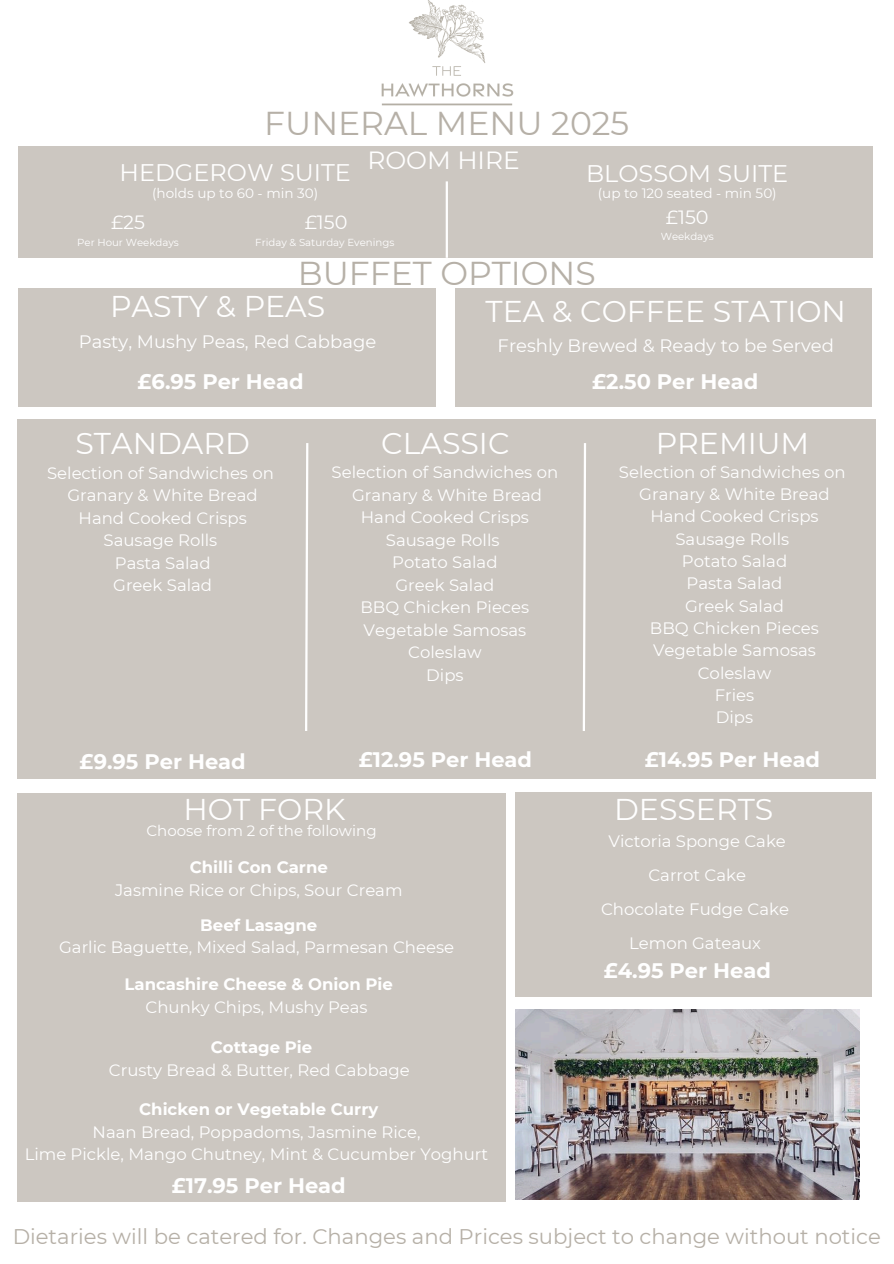
<style>
.page{position:relative;width:894px;height:1264px;background:#fff}
.page>*{position:absolute;margin:0;border:0;box-sizing:border-box;transform-origin:0 0}
.t1{font:33px "Montserrat";color:#b6b0a7}
.t2{font:30px "Montserrat";color:#fff}
.t3{font:24.9px "Montserrat";color:#fff}
.t4{font:24px "Montserrat";color:#fff}
.t5{font:21.15px "Montserrat";color:#b6b0a7}
.t6{font:700 21px "Montserrat";color:#fff}
.t7{font:19.2px "Montserrat";color:#fff}
.t8{font:18px "Montserrat";color:#fff}
.t9{font:16.5px/22.5px "Montserrat";color:#fff;text-align:center}
.t10{font:700 16.5px "Montserrat";color:#fff}
.t11{font:15px "Montserrat";color:#fff}
.t12{font:13.5px "Montserrat";color:#fff}
.t13{font:10.2px "Montserrat";color:#fff}
.s1{font-weight:700}
</style>
<div class="page">
<img style="left:381px;top:0;width:133px;height:106px">
<div style="left:18px;top:146px;width:853px;height:112px;background:#ccc7c1"></div>
<hr style="left:445px;top:181px;width:3px;height:77px;background:#fff">
<div style="left:18px;top:288px;width:417px;height:118px;background:#ccc7c1"></div>
<div style="left:455px;top:288px;width:416px;height:118px;background:#ccc7c1"></div>
<div style="left:17px;top:419px;width:858px;height:359px;background:#ccc7c1"></div>
<svg style="left:305px;top:443px;width:4px;height:288px"></svg>
<svg style="left:582px;top:443px;width:4px;height:288px"></svg>
<div style="left:18px;top:793px;width:487px;height:408px;background:#ccc7c1"></div>
<div style="left:515px;top:791px;width:356px;height:205px;background:#ccc7c1"></div>
<img style="left:515px;top:1009px;width:343px;height:189px">
<p class="t1" style="left:264px;top:103px;width:366px">FUNERAL MENU 2025</p>
<h1 class="t3" style="left:367px;top:145px;width:154px">ROOM HIRE</h1>
<h2 class="t4" style="left:119px;top:158px;width:233px">HEDGEROW SUITE</h2>
<h2 class="t12" style="left:152px;top:185px;width:167px">(holds up to 60 - min 30)</h2>
<p class="t7" style="left:111px;top:210px;width:36px">£25</p>
<h6 class="t13" style="left:77px;top:236px;width:103px">Per Hour Weekdays</h6>
<p class="t4" style="left:586px;top:159px;width:204px">BLOSSOM SUITE</p>
<p class="t12" style="left:597px;top:185px;width:180px">(up to 120 seated - min 50)</p>
<h2 class="t7" style="left:665px;top:205px;width:44px">£150</h2>
<h6 class="t13" style="left:660px;top:230px;width:55px">Weekdays</h6>
<h4 class="t1" style="left:298px;top:253px;width:299px">BUFFET OPTIONS</h4>
<p class="t2" style="left:110px;top:288px;width:217px">PASTY &amp; PEAS</p>
<h1 class="t8" style="left:79px;top:330px;width:299px">Pasty, Mushy Peas, Red Cabbage</h1>
<h1 class="t6" style="left:137px;top:368px;width:167px">£6.95 Per Head</h1>
<h4 class="t7" style="left:304px;top:210px;width:44px">£150</h4>
<h4 class="t13" style="left:255px;top:236px;width:141px">Friday &amp; Saturday Evenings</h4>
<h5 class="t2" style="left:485px;top:293px;width:362px">TEA &amp; COFFEE STATION</h5>
<h3 class="t8" style="left:497px;top:334px;width:338px">Freshly Brewed &amp; Ready to be Served</h3>
<h1 class="t6" style="left:592px;top:368px;width:167px">£2.50 Per Head</h1>
<h1 class="t2" style="left:75px;top:425px;width:176px">STANDARD</h1>
<h3 class="t9" style="left:47px;top:461px;width:228px">Selection of Sandwiches on<br>Granary &amp; White Bread<br>Hand Cooked Crisps<br>Sausage Rolls<br>Pasta Salad<br>Greek Salad</h3>
<p class="t2" style="left:381px;top:425px;width:130px">CLASSIC</p>
<h3 class="t9" style="left:331px;top:461px;width:228px">Selection of Sandwiches on<br>Granary &amp; White Bread<br>Hand Cooked Crisps<br>Sausage Rolls<br>Potato Salad<br>Greek Salad<br>BBQ Chicken Pieces<br>Vegetable Samosas<br>Coleslaw</h3>
<h1 class="t9" style="left:426px;top:663px;width:39px">Dips</h1>
<h5 class="t2" style="left:655px;top:425px;width:155px">PREMIUM</h5>
<p class="t9" style="left:618px;top:460px;width:228px">Selection of Sandwiches on<br>Granary &amp; White Bread<br>Hand Cooked Crisps<br>Sausage Rolls<br>Potato Salad<br>Pasta Salad<br>Greek Salad<br>BBQ Chicken Pieces<br>Vegetable Samosas<br>Coleslaw<br>Fries</p>
<p class="t9" style="left:715px;top:706px;width:39px">Dips</p>
<p class="t6" style="left:80px;top:749px;width:167px">£9.95 Per Head</p>
<h3 class="t6" style="left:359px;top:746px;width:175px">£12.95 Per Head</h3>
<h1 class="t6" style="left:644px;top:746px;width:177px">£14.95 Per Head</h1>
<h3 class="t2" style="left:183px;top:791px;width:163px">HOT FORK</h3>
<h5 class="t11" style="left:146px;top:821px;width:232px">Choose from 2 of the following</h5>
<h5 class="t10" style="left:190px;top:857px;width:140px">Chilli Con Carne</h5>
<p class="t9" style="left:115px;top:878px;width:289px">Jasmine Rice or Chips, Sour Cream</p>
<h1 class="t10" style="left:200px;top:914px;width:118px">Beef Lasagne</h1>
<h1 class="t9" style="left:59px;top:935px;width:396px">Garlic Baguette, Mixed Salad, Parmesan Cheese</h1>
<h5 class="t10" style="left:125px;top:974px;width:270px">Lancashire Cheese &amp; Onion Pie</h5>
<h5 class="t9" style="left:145px;top:995px;width:223px">Chunky Chips, Mushy Peas</h5>
<h5 class="t10" style="left:211px;top:1037px;width:103px">Cottage Pie</h5>
<p class="t9" style="left:109px;top:1058px;width:302px">Crusty Bread &amp; Butter, Red Cabbage</p>
<h3 class="t9" style="left:93px;top:1098px;width:329px"><span class="s1">Chicken or Vegetable Curry<br></span>Naan Bread, Poppadoms, Jasmine Rice,</h3>
<h6 class="t9" style="left:25px;top:1143px;width:465px">Lime Pickle, Mango Chutney, Mint &amp; Cucumber Yoghurt</h6>
<p class="t2" style="left:614px;top:791px;width:161px">DESSERTS</p>
<h5 class="t9" style="left:608px;top:830px;width:179px">Victoria Sponge Cake</h5>
<p class="t9" style="left:648px;top:864px;width:99px">Carrot Cake</p>
<h5 class="t9" style="left:601px;top:897px;width:189px">Chocolate Fudge Cake</h5>
<p class="t9" style="left:629px;top:931px;width:133px">Lemon Gateaux</p>
<h3 class="t6" style="left:603px;top:957px;width:169px">£4.95 Per Head</h3>
<p class="t6" style="left:172px;top:1172px;width:175px">£17.95 Per Head</p>
<h5 class="t5" style="left:13px;top:1223px;width:869px">Dietaries will be catered for. Changes and Prices subject to change without notice</h5>
</div>
